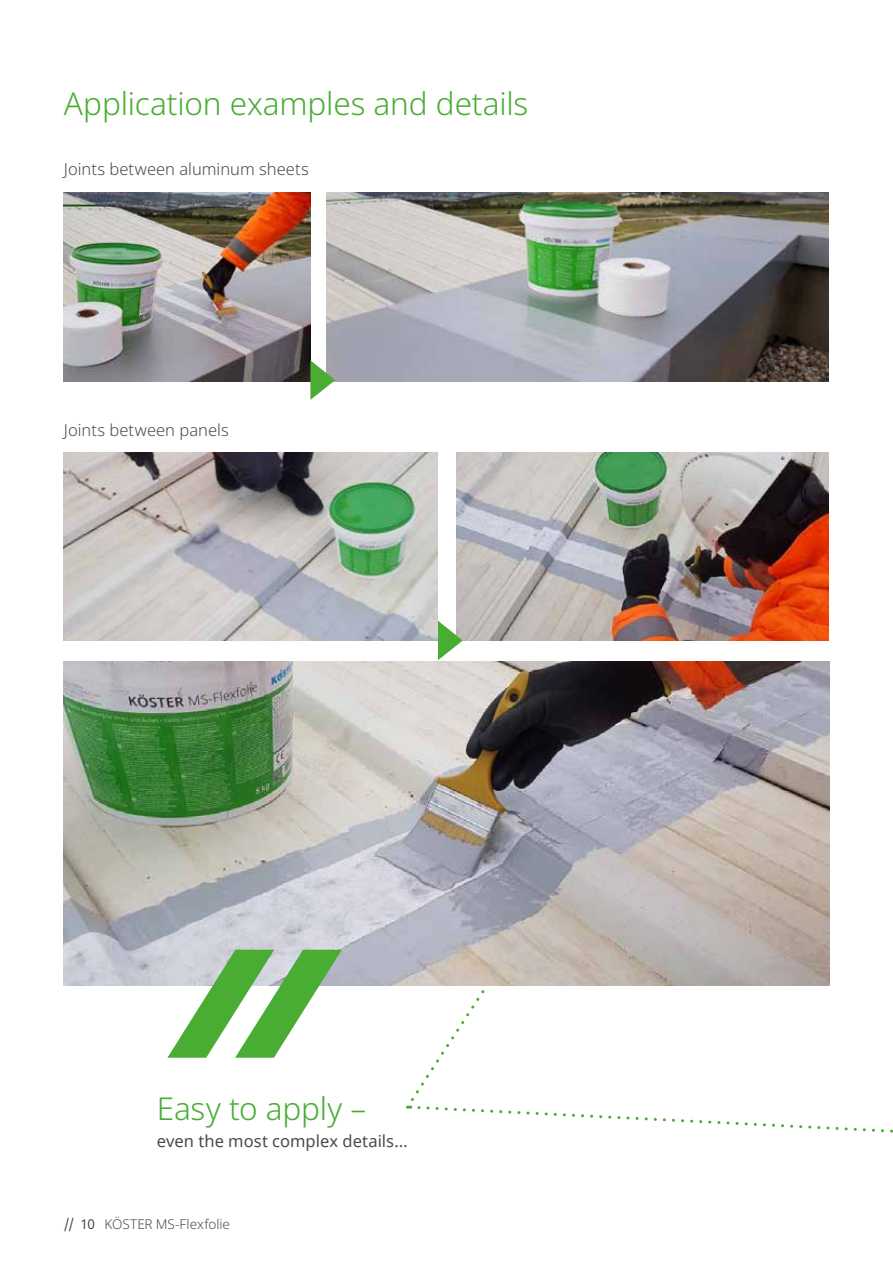
<style>
.page{position:relative;width:893px;height:1263px;background:#fff}
.page>*{position:absolute;margin:0;border:0;box-sizing:border-box;transform-origin:0 0}
.t1{font:300 31.5px "Noto Sans";letter-spacing:-.005em;color:#49ad33}
.t2{font:300 16.5px "Noto Sans";color:#4a4a49}
.t3{font:16.5px "Noto Sans";letter-spacing:.005em;color:#4a4a49}
.t4{font:300 13.5px "Noto Sans";letter-spacing:-.005em;color:#4a4a49}
.s1{font-weight:400}
</style>
<div class="page">
<svg style="left:407px;top:871px;width:486px;height:262px"></svg>
<img style="left:64px;top:662px;width:765px;height:324px">
<svg style="left:167px;top:950px;width:175px;height:108px"></svg>
<img style="left:327px;top:193px;width:501px;height:188px">
<img style="left:64px;top:193px;width:246px;height:188px">
<img style="left:64px;top:452px;width:374px;height:188px">
<img style="left:456px;top:452px;width:372px;height:188px">
<svg style="left:310px;top:360px;width:25px;height:40px"></svg>
<svg style="left:438px;top:621px;width:25px;height:39px"></svg>
<h1 class="t1" style="left:64px;top:81px;width:466px">Application examples and details</h1>
<p class="t2" style="left:64px;top:157px;width:246px">Joints between aluminum sheets</p>
<p class="t2" style="left:64px;top:419px;width:166px">Joints between panels</p>
<h1 class="t1" style="left:157px;top:1086px;width:211px">Easy to apply –</h1>
<p class="t3" style="left:157px;top:1129px;width:252px">even the most complex details…</p>
<p class="t4" style="left:64px;top:1214px;width:168px"><span class="s1">// 10</span> KÖSTER MS-Flexfolie</p>
</div>
